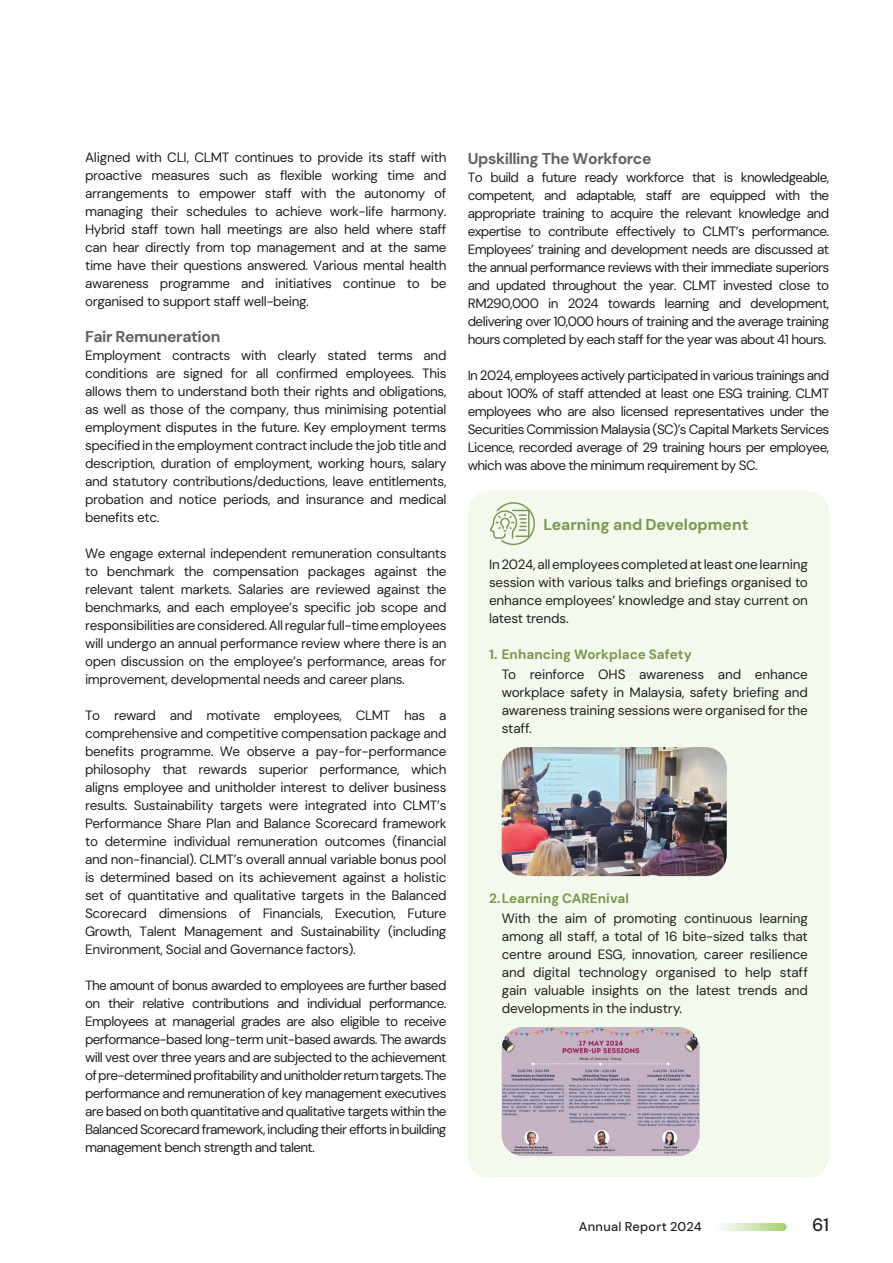
<style>
.page{position:relative;width:893px;height:1263px;background:#fff}
.page>*{position:absolute;margin:0;border:0;box-sizing:border-box;transform-origin:0 0}
.t1{font:500 18px "DM Sans";color:#231f20}
.t2{font:700 15.75px "DM Sans";letter-spacing:-.025em;color:#636366}
.t3{font:700 15.75px "DM Sans";letter-spacing:-.005em;color:#7c974f}
.t4{font:13.5px/18px "DM Sans";letter-spacing:-.025em;color:#231f20;text-align:justify}
.t5{font:700 13.5px "DM Sans";letter-spacing:.005em;color:#7c974f}
.t6{font:500 12.75px "DM Sans";letter-spacing:.02em;color:#231f20}
</style>
<div class="page">
<div style="left:468px;top:491px;width:361px;height:687px;background:#f4f9ee;border-radius:21px"></div>
<svg style="left:490px;top:502px;width:45px;height:44px"></svg>
<img style="left:502px;top:747px;width:225px;height:129px">
<img style="left:502px;top:1027px;width:197px;height:129px">
<svg style="left:714px;top:1223px;width:73px;height:8px"></svg>
<p class="t4" style="left:85px;top:148px;width:363px">Aligned with CLI, CLMT continues to provide its staff with proactive measures such as flexible working time and arrangements to empower staff with the autonomy of managing their schedules to achieve work-life harmony.<br>Hybrid staff town hall meetings are also held where staff can hear directly from top management and at the same time have their questions answered. Various mental health awareness programme and initiatives continue to be organised to support staff well-being.</p>
<p class="t2" style="left:85px;top:327px;width:137px">Fair Remuneration</p>
<p class="t4" style="left:85px;top:346px;width:363px">Employment contracts with clearly stated terms and conditions are signed for all confirmed employees. This allows them to understand both their rights and obligations, as well as those of the company, thus minimising potential employment disputes in the future. Key employment terms specified in the employment contract include the job title and description, duration of employment, working hours, salary and statutory contributions/deductions, leave entitlements, probation and notice periods, and insurance and medical benefits etc.</p>
<p class="t4" style="left:85px;top:544px;width:363px">We engage external independent remuneration consultants to benchmark the compensation packages against the relevant talent markets. Salaries are reviewed against the benchmarks, and each employee’s specific job scope and responsibilities are considered. All regular full-time employees will undergo an annual performance review where there is an open discussion on the employee’s performance, areas for improvement, developmental needs and career plans.</p>
<p class="t4" style="left:85px;top:706px;width:363px">To reward and motivate employees, CLMT has a comprehensive and competitive compensation package and benefits programme. We observe a pay-for-performance philosophy that rewards superior performance, which aligns employee and unitholder interest to deliver business results. Sustainability targets were integrated into CLMT’s Performance Share Plan and Balance Scorecard framework to determine individual remuneration outcomes (financial and non-financial). CLMT’s overall annual variable bonus pool is determined based on its achievement against a holistic set of quantitative and qualitative targets in the Balanced Scorecard dimensions of Financials, Execution, Future Growth, Talent Management and Sustainability (including Environment, Social and Governance factors).</p>
<p class="t4" style="left:85px;top:976px;width:363px">The amount of bonus awarded to employees are further based on their relative contributions and individual performance.<br>Employees at managerial grades are also eligible to receive performance-based long-term unit-based awards. The awards will vest over three years and are subjected to the achievement of pre-determined profitability and unitholder return targets. The performance and remuneration of key management executives are based on both quantitative and qualitative targets within the Balanced Scorecard framework, including their efforts in building management bench strength and talent.</p>
<p class="t2" style="left:468px;top:149px;width:185px">Upskilling The Workforce</p>
<p class="t4" style="left:468px;top:169px;width:363px">To build a future ready workforce that is knowledgeable, competent, and adaptable, staff are equipped with the appropriate training to acquire the relevant knowledge and expertise to contribute effectively to CLMT’s performance.<br>Employees’ training and development needs are discussed at the annual performance reviews with their immediate superiors and updated throughout the year. CLMT invested close to RM290,000 in 2024 towards learning and development, delivering over 10,000 hours of training and the average training hours completed by each staff for the year was about 41 hours.</p>
<p class="t4" style="left:468px;top:367px;width:363px">In 2024, employees actively participated in various trainings and about 100% of staff attended at least one ESG training. CLMT employees who are also licensed representatives under the Securities Commission Malaysia (SC)’s Capital Markets Services Licence, recorded average of 29 training hours per employee, which was above the minimum requirement by SC.</p>
<p class="t3" style="left:543px;top:515px;width:207px">Learning and Development</p>
<p class="t4" style="left:489px;top:555px;width:320px">In 2024, all employees completed at least one learning session with various talks and briefings organised to enhance employees’ knowledge and stay current on latest trends.</p>
<p class="t5" style="left:489px;top:645px;width:205px">1. Enhancing Workplace Safety</p>
<p class="t4" style="left:502px;top:665px;width:308px">To reinforce OHS awareness and enhance workplace safety in Malaysia, safety briefing and awareness training sessions were organised for the staff.</p>
<p class="t5" style="left:489px;top:889px;width:142px">2.Learning CAREnival</p>
<p class="t4" style="left:502px;top:909px;width:308px">With the aim of promoting continuous learning among all staff, a total of 16 bite-sized talks that centre around ESG, innovation, career resilience and digital technology organised to help staff gain valuable insights on the latest trends and developments in the industry.</p>
<p class="t6" style="left:579px;top:1219px;width:124px">Annual Report 2024</p>
<h1 class="t1" style="left:812px;top:1213px;width:19px">61</h1>
</div>
